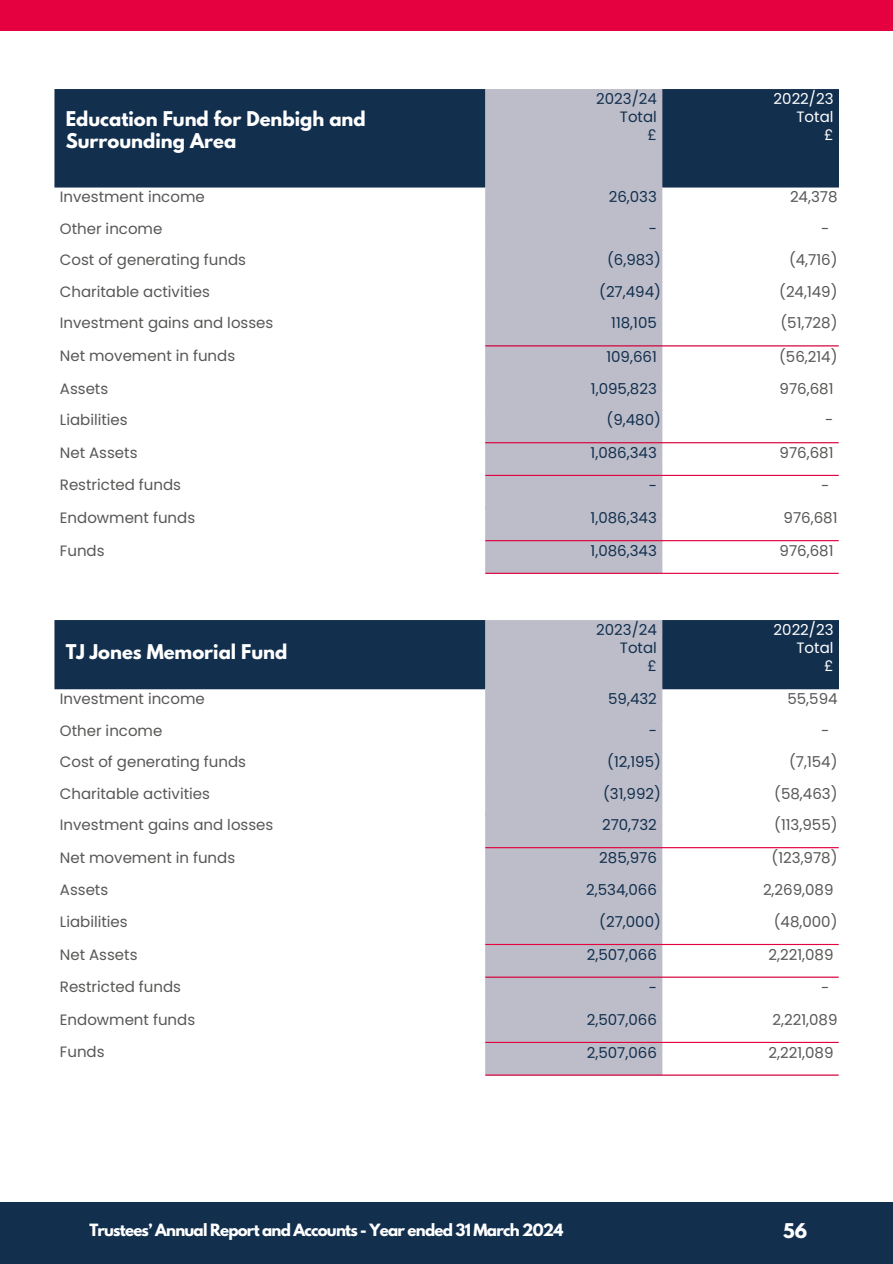
<style>
.page{position:relative;width:893px;height:1264px;background:#fff}
.page>*{position:absolute;margin:0;border:0;box-sizing:border-box;transform-origin:0 0}
.t1{font:700 18px "League Spartan";color:#fff}
.t2{font:18px "DM Sans";color:#fff}
.t3{font:15px "Poppins";color:#575756}
.t4{font:15px "Poppins";color:#122f4e}
.t5{font:700 15px "League Spartan";letter-spacing:-.05em;color:#fff}
.t6{font:15px "Poppins";color:#fff}
</style>
<div class="page">
<div style="left:0;top:0;width:892px;height:31px;background:#e5003f"></div>
<div style="left:0;top:1202px;width:892px;height:61px;background:#122f4e"></div>
<div style="left:55px;top:89px;width:783px;height:98px;background:#122f4e"></div>
<div style="left:485px;top:89px;width:177px;height:483px;background:#bdbdc9"></div>
<hr style="left:485px;top:345px;width:353px;height:1px;background:#e5003f">
<hr style="left:485px;top:442px;width:353px;height:1px;background:#e5003f">
<hr style="left:485px;top:475px;width:353px;height:1px;background:#e5003f">
<hr style="left:485px;top:540px;width:353px;height:1px;background:#e5003f">
<hr style="left:485px;top:572px;width:353px;height:2px;background:#e5003f">
<div style="left:55px;top:620px;width:783px;height:69px;background:#122f4e"></div>
<div style="left:485px;top:620px;width:177px;height:454px;background:#bdbdc9"></div>
<hr style="left:485px;top:847px;width:353px;height:1px;background:#e5003f">
<hr style="left:485px;top:943px;width:353px;height:2px;background:#e5003f">
<hr style="left:485px;top:976px;width:353px;height:1px;background:#e5003f">
<hr style="left:485px;top:1041px;width:353px;height:1px;background:#e5003f">
<hr style="left:485px;top:1074px;width:353px;height:1px;background:#e5003f">
<p class="t1" style="left:66px;top:110px;width:301px">Education Fund for Denbigh and</p>
<p class="t1" style="left:66px;top:132px;width:172px">Surrounding Area</p>
<p class="t4" style="left:596px;top:88px;width:62px">2023/24</p>
<p class="t4" style="left:620px;top:106px;width:38px">Total</p>
<p class="t4" style="left:647px;top:124px;width:11px">£</p>
<p class="t6" style="left:773px;top:88px;width:61px">2022/23</p>
<p class="t6" style="left:796px;top:106px;width:38px">Total</p>
<p class="t6" style="left:824px;top:124px;width:11px">£</p>
<p class="t3" style="left:60px;top:186px;width:146px">Investment income</p>
<p class="t4" style="left:608px;top:186px;width:50px">26,033</p>
<p class="t3" style="left:790px;top:186px;width:49px">24,378</p>
<p class="t3" style="left:60px;top:218px;width:104px">Other income</p>
<p class="t4" style="left:648px;top:218px;width:10px">-</p>
<p class="t3" style="left:821px;top:218px;width:10px">-</p>
<p class="t3" style="left:60px;top:249px;width:188px">Cost of generating funds</p>
<p class="t4" style="left:607px;top:249px;width:55px">(6,983)</p>
<p class="t3" style="left:789px;top:249px;width:50px">(4,716)</p>
<p class="t3" style="left:60px;top:281px;width:152px">Charitable activities</p>
<p class="t4" style="left:599px;top:281px;width:63px">(27,494)</p>
<p class="t3" style="left:779px;top:281px;width:60px">(24,149)</p>
<p class="t3" style="left:60px;top:312px;width:215px">Investment gains and losses</p>
<p class="t4" style="left:611px;top:312px;width:47px">118,105</p>
<p class="t3" style="left:780px;top:312px;width:59px">(51,728)</p>
<p class="t3" style="left:60px;top:345px;width:177px">Net movement in funds</p>
<p class="t4" style="left:606px;top:346px;width:52px">109,661</p>
<p class="t3" style="left:779px;top:346px;width:60px">(56,214)</p>
<p class="t3" style="left:60px;top:378px;width:50px">Assets</p>
<p class="t4" style="left:591px;top:378px;width:67px">1,095,823</p>
<p class="t3" style="left:779px;top:378px;width:55px">976,681</p>
<p class="t3" style="left:60px;top:409px;width:69px">Liabilities</p>
<p class="t4" style="left:606px;top:409px;width:56px">(9,480)</p>
<p class="t3" style="left:825px;top:409px;width:10px">-</p>
<p class="t3" style="left:60px;top:442px;width:79px">Net Assets</p>
<p class="t4" style="left:590px;top:442px;width:68px">1,086,343</p>
<p class="t3" style="left:779px;top:442px;width:55px">976,681</p>
<p class="t3" style="left:60px;top:474px;width:123px">Restricted funds</p>
<p class="t4" style="left:648px;top:475px;width:10px">-</p>
<p class="t3" style="left:821px;top:475px;width:10px">-</p>
<p class="t3" style="left:60px;top:507px;width:137px">Endowment funds</p>
<p class="t4" style="left:590px;top:507px;width:68px">1,086,343</p>
<p class="t3" style="left:783px;top:507px;width:55px">976,681</p>
<p class="t3" style="left:60px;top:540px;width:46px">Funds</p>
<p class="t4" style="left:590px;top:540px;width:68px">1,086,343</p>
<p class="t3" style="left:779px;top:540px;width:55px">976,681</p>
<p class="t1" style="left:66px;top:642px;width:223px">TJ Jones Memorial Fund</p>
<p class="t4" style="left:596px;top:619px;width:62px">2023/24</p>
<p class="t4" style="left:620px;top:637px;width:38px">Total</p>
<p class="t4" style="left:647px;top:655px;width:11px">£</p>
<p class="t6" style="left:773px;top:619px;width:61px">2022/23</p>
<p class="t6" style="left:796px;top:637px;width:38px">Total</p>
<p class="t6" style="left:824px;top:655px;width:11px">£</p>
<p class="t3" style="left:60px;top:688px;width:146px">Investment income</p>
<p class="t4" style="left:608px;top:688px;width:50px">59,432</p>
<p class="t3" style="left:787px;top:688px;width:52px">55,594</p>
<p class="t3" style="left:60px;top:719px;width:104px">Other income</p>
<p class="t4" style="left:648px;top:719px;width:10px">-</p>
<p class="t3" style="left:821px;top:719px;width:10px">-</p>
<p class="t3" style="left:60px;top:751px;width:188px">Cost of generating funds</p>
<p class="t4" style="left:607px;top:751px;width:55px">(12,195)</p>
<p class="t3" style="left:789px;top:751px;width:50px">(7,154)</p>
<p class="t3" style="left:60px;top:782px;width:152px">Charitable activities</p>
<p class="t4" style="left:603px;top:782px;width:59px">(31,992)</p>
<p class="t3" style="left:774px;top:782px;width:65px">(58,463)</p>
<p class="t3" style="left:60px;top:814px;width:215px">Investment gains and losses</p>
<p class="t4" style="left:602px;top:814px;width:56px">270,732</p>
<p class="t3" style="left:774px;top:814px;width:65px">(113,955)</p>
<p class="t3" style="left:60px;top:847px;width:177px">Net movement in funds</p>
<p class="t4" style="left:599px;top:847px;width:59px">285,976</p>
<p class="t3" style="left:771px;top:847px;width:67px">(123,978)</p>
<p class="t3" style="left:60px;top:879px;width:50px">Assets</p>
<p class="t4" style="left:586px;top:879px;width:72px">2,534,066</p>
<p class="t3" style="left:763px;top:879px;width:72px">2,269,089</p>
<p class="t3" style="left:60px;top:911px;width:69px">Liabilities</p>
<p class="t4" style="left:599px;top:911px;width:63px">(27,000)</p>
<p class="t3" style="left:773px;top:911px;width:65px">(48,000)</p>
<p class="t3" style="left:60px;top:943px;width:79px">Net Assets</p>
<p class="t4" style="left:586px;top:944px;width:72px">2,507,066</p>
<p class="t3" style="left:768px;top:944px;width:66px">2,221,089</p>
<p class="t3" style="left:60px;top:976px;width:123px">Restricted funds</p>
<p class="t4" style="left:648px;top:976px;width:10px">-</p>
<p class="t3" style="left:821px;top:976px;width:10px">-</p>
<p class="t3" style="left:60px;top:1009px;width:137px">Endowment funds</p>
<p class="t4" style="left:586px;top:1009px;width:72px">2,507,066</p>
<p class="t3" style="left:772px;top:1009px;width:66px">2,221,089</p>
<p class="t3" style="left:60px;top:1041px;width:46px">Funds</p>
<h1 class="t4" style="left:586px;top:1042px;width:72px">2,507,066</h1>
<p class="t3" style="left:768px;top:1042px;width:66px">2,221,089</p>
<p class="t2" style="left:799px;top:1215px;width:10px">1.</p>
<p class="t5" style="left:89px;top:1222px;width:475px">Trustees’ Annual Report and Accounts - Year ended 31 March 2024</p>
<p class="t1" style="left:783px;top:1221px;width:25px">56</p>
</div>
